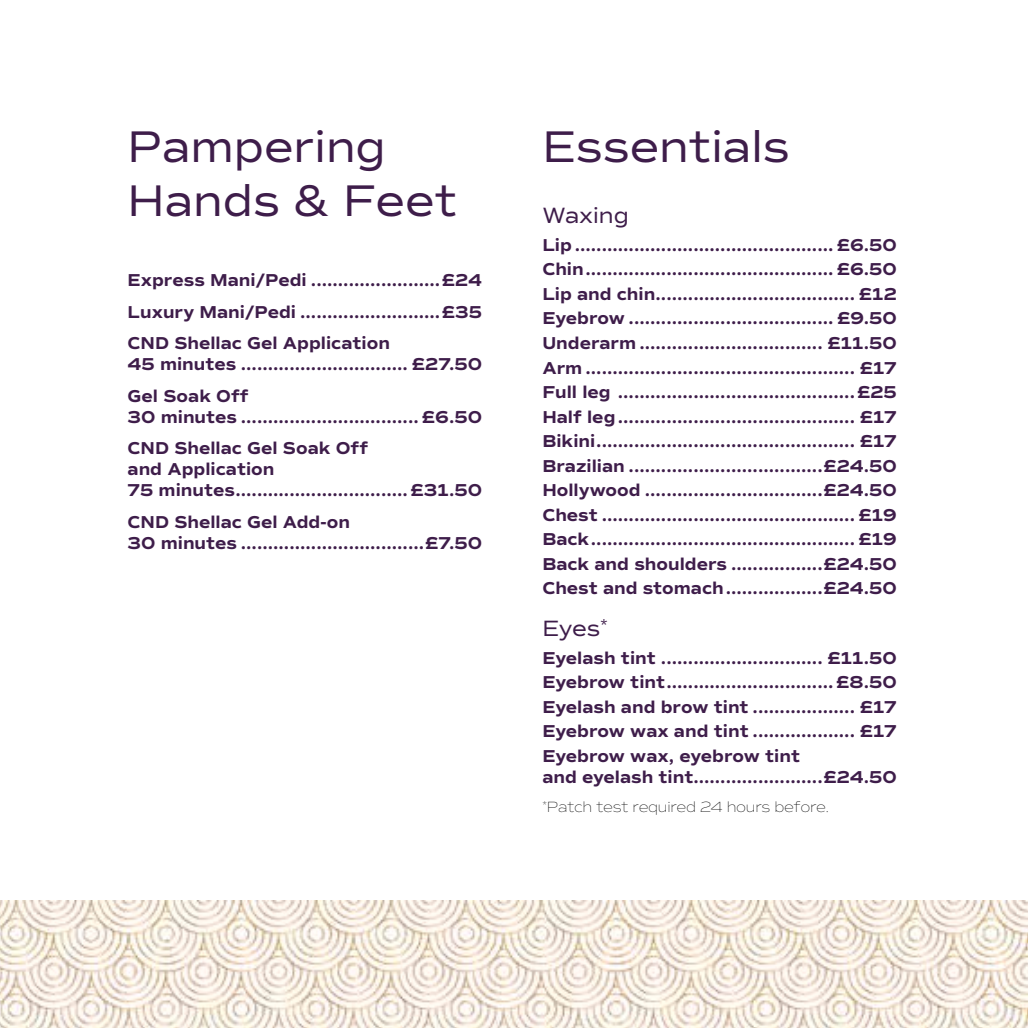
<style>
.page{position:relative;width:1028px;height:1028px;background:#fff}
.page>*{position:absolute;margin:0;border:0;box-sizing:border-box;transform-origin:0 0}
.t1{font:45px/54px "Commuters Sans";color:#3e1d4a}
.t2{font:22.5px "Commuters Sans";color:#3e1d4a}
.t3{font:700 17.5px/24.5px "Commuters Sans";color:#3e1d4a}
.t4{font:100 15px "Commuters Sans";letter-spacing:-.02em;color:#000}
</style>
<div class="page">
<img style="left:0;top:900px;width:1028px;height:128px">
<h1 class="t1" style="left:128px;top:119px;width:331px">Pampering<br>Hands &amp; Feet</h1>
<p class="t3" style="left:128px;top:264px;width:356px;line-height:31.5px;text-align:justify">Express Mani/Pedi ........................£24<br>Luxury Mani/Pedi ..........................£35<br>CND Shellac Gel Application</p>
<p class="t3" style="left:128px;top:348px;width:356px;line-height:31.5px">45 minutes ............................... £27.50<br>Gel Soak Off</p>
<p class="t3" style="left:128px;top:401px;width:356px;line-height:31.5px">30 minutes ................................. £6.50<br>CND Shellac Gel Soak Off</p>
<p class="t3" style="left:128px;top:459px;width:356px;line-height:21px">and Application<br>75 minutes................................£31.50</p>
<p class="t3" style="left:128px;top:512px;width:356px;line-height:21px">CND Shellac Gel Add-on<br>30 minutes ..................................£7.50</p>
<h1 class="t1" style="left:542px;top:119px;width:249px">Essentials</h1>
<p class="t2" style="left:542px;top:201px;width:88px">Waxing</p>
<p class="t3" style="left:542px;top:233px;width:356px;text-align:justify">Lip ................................................ £6.50<br>Chin.............................................. £6.50<br>Lip and chin..................................... £12<br>Eyebrow ...................................... £9.50<br>Underarm .................................. £11.50<br>Arm .................................................. £17<br>Full leg ............................................£25<br>Half leg............................................ £17<br>Bikini................................................ £17<br>Brazilian ....................................£24.50<br>Hollywood .................................£24.50<br>Chest ............................................... £19<br>Back................................................. £19<br>Back and shoulders .................£24.50<br>Chest and stomach..................£24.50</p>
<p class="t2" style="left:542px;top:614px;width:67px">Eyes<sup>*</sup></p>
<p class="t3" style="left:542px;top:646px;width:356px;text-align:justify">Eyelash tint .............................. £11.50<br>Eyebrow tint............................... £8.50<br>Eyelash and brow tint ................... £17<br>Eyebrow wax and tint ................... £17<br>Eyebrow wax, eyebrow tint</p>
<p class="t3" style="left:542px;top:765px;width:356px">and eyelash tint........................£24.50</p>
<p class="t4" style="left:542px;top:798px;width:288px"><sup>*</sup>Patch test required 24 hours before.</p>
</div>
